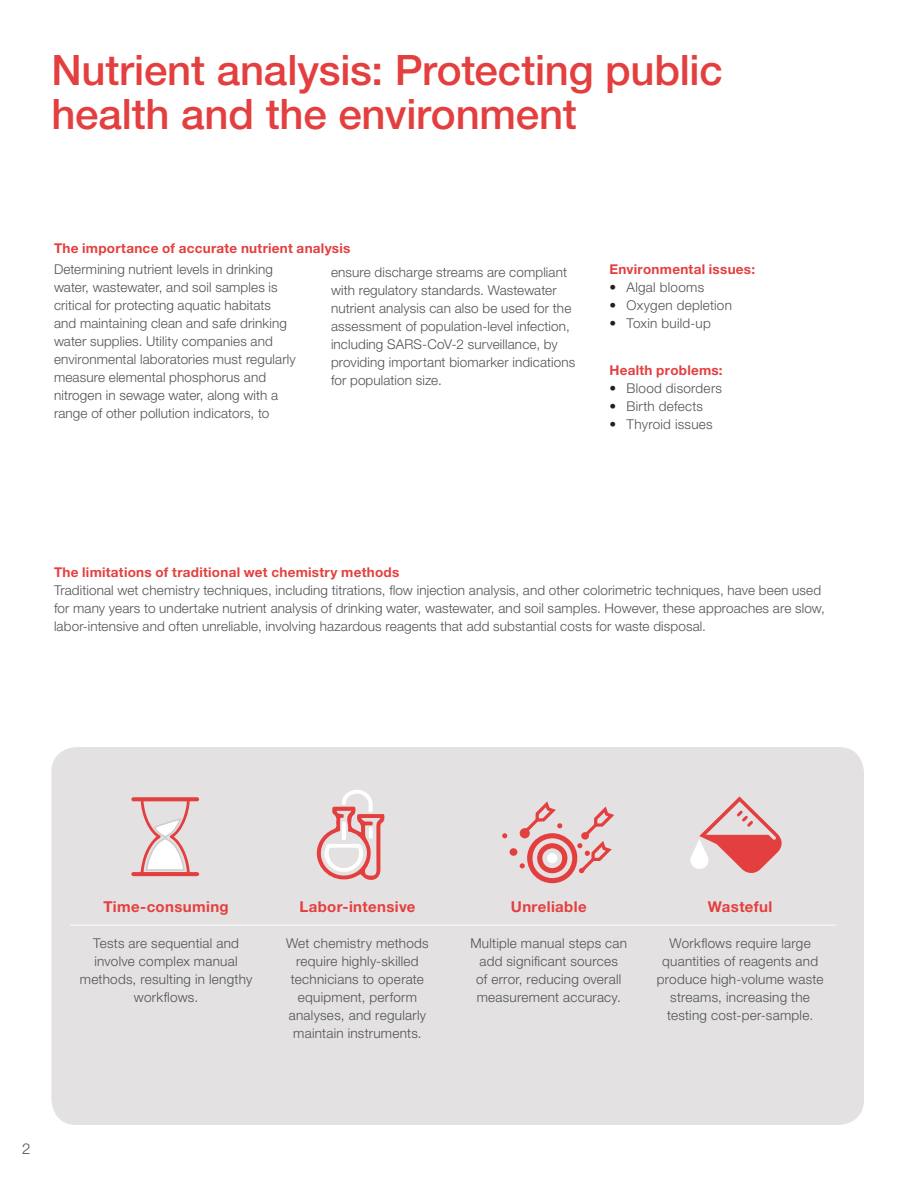
<style>
.page{position:relative;width:918px;height:1188px;background:#fff}
.page>*{position:absolute;margin:0;border:0;box-sizing:border-box;transform-origin:0 0}
.Headline{font:500 42px/43.5px "Helvetica Neue LT Std";letter-spacing:-.005em;color:#e43f3f}
.Body_Copy{font:700 15px "Helvetica Neue LT Std";letter-spacing:.025em;color:#e43f3f}
.t1{font:300 15px "Helvetica Neue LT Std";color:#4f5256}
.Subhead_Main{font:300 13.5px/18px "Helvetica Neue LT Std";letter-spacing:.01em;color:#4f5256}
.Body_Copy-2{font:300 13.5px/18px "Helvetica Neue LT Std";letter-spacing:.02em;color:#4f5256;text-align:center}
.Subhead_Main-2{font:700 13.5px "Helvetica Neue LT Std";letter-spacing:.02em;color:#e43f3f}
.s1{font-weight:700;color:#231f20}
</style>
<div class="page">
<div style="left:51px;top:747px;width:813px;height:378px;background:#e4e1e2;border-radius:26px"></div>
<svg style="left:316px;top:790px;width:69px;height:90px"></svg>
<hr style="left:70px;top:925px;width:192px;height:1px;background:#fff">
<hr style="left:262px;top:925px;width:191px;height:1px;background:#fff">
<hr style="left:453px;top:925px;width:191px;height:1px;background:#fff">
<hr style="left:644px;top:925px;width:192px;height:1px;background:#fff">
<svg style="left:131px;top:797px;width:68px;height:80px"></svg>
<div style="left:509px;top:848px;width:9px;height:8px;background:#e43f3f;border-radius:50%"></div>
<svg style="left:502px;top:833px;width:5px;height:5px"></svg>
<svg style="left:520px;top:801px;width:94px;height:82px"></svg>
<div style="left:547px;top:853px;width:11px;height:10px;background:#fff;border-radius:50%"></div>
<svg style="left:690px;top:796px;width:92px;height:77px"></svg>
<p class="Headline" style="left:51px;top:48px;width:673px">Nutrient analysis: Protecting public health and the environment</p>
<p class="Subhead_Main-2" style="left:54px;top:239px;width:298px">The importance of accurate nutrient analysis</p>
<p class="Subhead_Main" style="left:54px;top:260px;width:243px">Determining nutrient levels in drinking water, wastewater, and soil samples is critical for protecting aquatic habitats and maintaining clean and safe drinking water supplies. Utility companies and environmental laboratories must regularly measure elemental phosphorus and nitrogen in sewage water, along with a range of other pollution indicators, to</p>
<p class="Subhead_Main" style="left:331px;top:263px;width:246px">ensure discharge streams are compliant with regulatory standards. Wastewater nutrient analysis can also be used for the assessment of population-level infection, including SARS-CoV-2 surveillance, by providing important biomarker indications for population size.</p>
<p class="Subhead_Main-2" style="left:610px;top:260px;width:147px">Environmental issues:</p>
<p class="Subhead_Main" style="left:610px;top:278px;width:96px"><span class="s1">•</span> Algal blooms</p>
<p class="Subhead_Main" style="left:610px;top:296px;width:124px"><span class="s1">•</span> Oxygen depletion</p>
<p class="Subhead_Main" style="left:610px;top:314px;width:103px"><span class="s1">•</span> Toxin build-up</p>
<p class="Subhead_Main-2" style="left:610px;top:362px;width:115px">Health problems:</p>
<p class="Subhead_Main" style="left:610px;top:379px;width:114px"><span class="s1">•</span> Blood disorders</p>
<p class="Subhead_Main" style="left:610px;top:397px;width:95px"><span class="s1">•</span> Birth defects</p>
<p class="Subhead_Main" style="left:610px;top:415px;width:105px"><span class="s1">•</span> Thyroid issues</p>
<p class="Subhead_Main-2" style="left:54px;top:564px;width:347px">The limitations of traditional wet chemistry methods</p>
<p class="Subhead_Main" style="left:54px;top:581px;width:772px">Traditional wet chemistry techniques, including titrations, flow injection analysis, and other colorimetric techniques, have been used for many years to undertake nutrient analysis of drinking water, wastewater, and soil samples. However, these approaches are slow, labor-intensive and often unreliable, involving hazardous reagents that add substantial costs for waste disposal.</p>
<p class="t1" style="left:22px;top:1139px;width:10px">2</p>
<p class="Body_Copy" style="left:103px;top:898px;width:127px">Time-consuming</p>
<p class="Body_Copy" style="left:299px;top:898px;width:118px">Labor-intensive</p>
<p class="Body_Copy" style="left:511px;top:898px;width:77px">Unreliable</p>
<p class="Body_Copy" style="left:708px;top:898px;width:66px">Wasteful</p>
<p class="Body_Copy-2" style="left:80px;top:933px;width:174px">Tests are sequential and involve complex manual methods, resulting in lengthy workflows.</p>
<p class="Body_Copy-2" style="left:286px;top:933px;width:144px">Wet chemistry methods require highly-skilled technicians to operate equipment, perform analyses, and regularly maintain instruments.</p>
<p class="Body_Copy-2" style="left:470px;top:933px;width:158px">Multiple manual steps can add significant sources<br>of error, reducing overall measurement accuracy.</p>
<p class="Body_Copy-2" style="left:657px;top:933px;width:168px">Workflows require large quantities of reagents and produce high-volume waste streams, increasing the testing cost-per-sample.</p>
</div>
